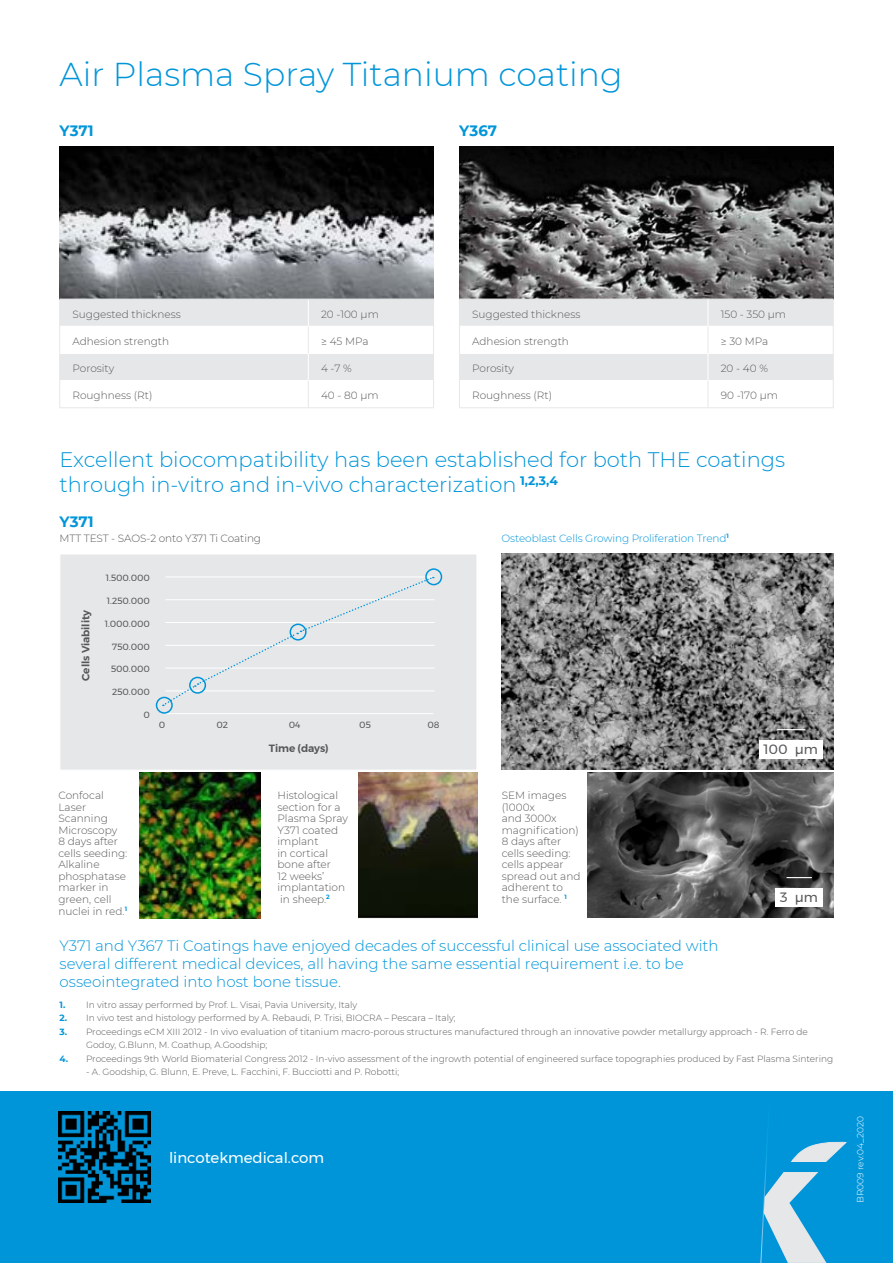
<style>
.page{position:relative;width:893px;height:1263px;background:#fff}
.page>*{position:absolute;margin:0;border:0;box-sizing:border-box;transform-origin:0 0}
.t1{font:300 33px "Montserrat";color:#0095d9}
.t2{font:300 21px/25.2px "Montserrat";color:#0095d9}
.t3{font:300 15px/18px "Montserrat";color:#0095d9}
.t4{font:15px "Montserrat";color:#fff}
.t5{font:700 15px "Montserrat";letter-spacing:.005em;color:#0095d9}
.t6{font:13.5px "Montserrat";color:#57585a}
.t7{font:300 10.5px/11.6px "Montserrat";color:#57585a}
.t8{font:300 10.5px "Montserrat";letter-spacing:-.01em;color:#0095d9}
.t9{font:600 10.5px "Montserrat";letter-spacing:-.01em;color:#57585a}
.t10{font:300 9px/13.5px "Montserrat";color:#57585a}
.t11{font:9px "Montserrat";letter-spacing:-.01em;color:#57585a}
.t12{font:300 9px "Montserrat";color:#fff}
.t13{font:700 9px "Montserrat";color:#0095d9}
</style>
<div class="page">
<img style="left:588px;top:772px;width:245px;height:146px">
<img style="left:502px;top:554px;width:331px;height:216px">
<img style="left:140px;top:772px;width:120px;height:146px">
<img style="left:359px;top:772px;width:119px;height:146px">
<div style="left:0;top:1091px;width:893px;height:172px;background:#0095d9"></div>
<img style="left:59px;top:1111px;width:91px;height:92px">
<svg style="left:760px;top:1134px;width:86px;height:129px"></svg>
<img style="left:60px;top:146px;width:374px;height:153px">
<svg style="left:59px;top:299px;width:375px;height:109px"></svg>
<hr style="left:308px;top:407px;width:126px;height:1px;background:#e6e7e9">
<img style="left:459px;top:146px;width:374px;height:153px">
<svg style="left:459px;top:299px;width:375px;height:109px"></svg>
<hr style="left:708px;top:407px;width:125px;height:1px;background:#e6e7e9">
<div style="left:60px;top:554px;width:417px;height:216px;background:#e6e7e9;border:1px solid #fff"></div>
<hr style="left:165px;top:622px;width:270px;height:1px;background:#fff">
<hr style="left:165px;top:645px;width:270px;height:1px;background:#fff">
<hr style="left:165px;top:668px;width:270px;height:1px;background:#fff">
<hr style="left:165px;top:690px;width:270px;height:1px;background:#fff">
<hr style="left:165px;top:599px;width:270px;height:1px;background:#fff">
<hr style="left:165px;top:576px;width:270px;height:1px;background:#fff">
<hr style="left:164px;top:713px;width:269px;height:1px;background:#fff">
<div style="left:156px;top:697px;width:17px;height:17px;border:2px solid #0095d9;border-radius:50%"></div>
<svg style="left:163px;top:576px;width:271px;height:130px"></svg>
<div style="left:425px;top:568px;width:17px;height:17px;border:2px solid #0095d9;border-radius:50%"></div>
<div style="left:775px;top:889px;width:48px;height:18px;background:#fff"></div>
<svg style="left:786px;top:877px;width:26px;height:1px"></svg>
<div style="left:759px;top:741px;width:64px;height:18px;background:#fff"></div>
<svg style="left:777px;top:729px;width:28px;height:1px"></svg>
<p class="t1" style="left:60px;top:52px;width:565px">Air Plasma Spray Titanium coating</p>
<p class="t5" style="left:60px;top:119px;width:36px">Y371</p>
<p class="t5" style="left:459px;top:119px;width:39px">Y367</p>
<p class="t7" style="left:72px;top:308px;width:110px">Suggested thickness</p>
<p class="t7" style="left:321px;top:308px;width:59px">20 -100 μm</p>
<p class="t7" style="left:72px;top:335px;width:98px">Adhesion strength</p>
<p class="t7" style="left:321px;top:335px;width:49px">≥ 45 MPa</p>
<p class="t7" style="left:72px;top:362px;width:43px">Porosity</p>
<p class="t7" style="left:321px;top:362px;width:32px">4 -7 %</p>
<p class="t7" style="left:72px;top:389px;width:81px">Roughness (Rt)</p>
<p class="t7" style="left:321px;top:389px;width:59px">40 - 80 μm</p>
<p class="t7" style="left:472px;top:308px;width:110px">Suggested thickness</p>
<p class="t7" style="left:721px;top:308px;width:67px">150 - 350 μm</p>
<p class="t7" style="left:472px;top:335px;width:98px">Adhesion strength</p>
<p class="t7" style="left:721px;top:335px;width:49px">≥ 30 MPa</p>
<p class="t7" style="left:472px;top:362px;width:43px">Porosity</p>
<p class="t7" style="left:721px;top:362px;width:49px">20 - 40 %</p>
<p class="t7" style="left:472px;top:389px;width:81px">Roughness (Rt)</p>
<p class="t7" style="left:721px;top:389px;width:59px">90 -170 μm</p>
<p class="t2" style="left:60px;top:446px;width:727px">Excellent biocompatibility has been established for both THE coatings through in-vitro and in-vivo characterization <sup>1,2,3,4</sup></p>
<p class="t7" style="left:60px;top:532px;width:203px">MTT TEST - SAOS-2 onto Y371 Ti Coating</p>
<p class="t8" style="left:502px;top:531px;width:229px">Osteoblast Cells Growing Proliferation Trend<sup>1</sup></p>
<p class="t5" style="left:60px;top:511px;width:36px">Y371</p>
<p class="t11" style="left:106px;top:571px;width:46px">1.500.000</p>
<p class="t9" style="left:77px;top:681px;width:72px;rotate:-90deg">Cells Viability</p>
<p class="t11" style="left:107px;top:594px;width:44px">1.250.000</p>
<p class="t11" style="left:105px;top:617px;width:46px">1.000.000</p>
<p class="t11" style="left:112px;top:640px;width:39px">750.000</p>
<p class="t11" style="left:111px;top:662px;width:40px">500.000</p>
<p class="t11" style="left:112px;top:685px;width:39px">250.000</p>
<p class="t11" style="left:143px;top:708px;width:8px">0</p>
<p class="t11" style="left:159px;top:718px;width:8px">0</p>
<p class="t11" style="left:216px;top:718px;width:13px">02</p>
<p class="t11" style="left:289px;top:718px;width:13px">04</p>
<p class="t11" style="left:359px;top:718px;width:13px">05</p>
<p class="t11" style="left:427px;top:718px;width:14px">08</p>
<p class="t9" style="left:269px;top:739px;width:61px">Time (days)</p>
<p class="t7" style="left:58px;top:789px;width:70px">Confocal<br>Laser<br>Scanning<br>Microscopy<br>8 days after cells seeding:<br>Alkaline phosphatase marker in green, cell nuclei in red.<sup>1</sup></p>
<p class="t7" style="left:277px;top:789px;width:72px">Histological section for a<br>Plasma Spray<br>Y371 coated implant<br>in cortical bone after<br>12 weeks’ implantation in sheep.<sup>2</sup></p>
<p class="t7" style="left:502px;top:789px;width:80px">SEM images (1000x<br>and 3000x magnification)<br>8 days after cells seeding: cells appear spread out and adherent to the surface. <sup>1</sup></p>
<p class="t6" style="left:763px;top:739px;width:56px">100 μm</p>
<p class="t6" style="left:780px;top:887px;width:40px">3 μm</p>
<p class="t3" style="left:60px;top:936px;width:661px">Y371 and Y367 Ti Coatings have enjoyed decades of successful clinical use associated with several different medical devices, all having the same essential requirement i.e. to be osseointegrated into host bone tissue.</p>
<p class="t10" style="left:86px;top:997px;width:272px">In vitro assay performed by Prof. L. Visai, Pavia University, Italy</p>
<p class="t10" style="left:86px;top:1011px;width:371px">In vivo test and histology performed by A. Rebaudi, P. Trisi, BIOCRA – Pescara – Italy;</p>
<p class="t10" style="left:86px;top:1024px;width:723px">Proceedings eCM XIII 2012 - In vivo evaluation of titanium macro-porous structures manufactured through an innovative powder metallurgy approach - R. Ferro de<br>Godoy, G.Blunn, M. Coathup, A.Goodship;</p>
<p class="t10" style="left:86px;top:1051px;width:749px">Proceedings 9th World Biomaterial Congress 2012 - In-vivo assessment of the ingrowth potential of engineered surface topographies produced by Fast Plasma Sintering</p>
<p class="t10" style="left:86px;top:1065px;width:315px">- A. Goodship, G. Blunn, E. Preve, L. Facchini, F. Bucciotti and P. Robotti;</p>
<p class="t13" style="left:60px;top:998px;width:7px">1.</p>
<p class="t13" style="left:60px;top:1011px;width:9px">2.</p>
<p class="t13" style="left:60px;top:1025px;width:9px">3.</p>
<p class="t13" style="left:60px;top:1052px;width:10px">4.</p>
<p class="t4" style="left:169px;top:1146px;width:157px">lincotekmedical.com</p>
<p class="t12" style="left:854px;top:1203px;width:88px;rotate:-90deg">BR009 rev.04_2020</p>
</div>
